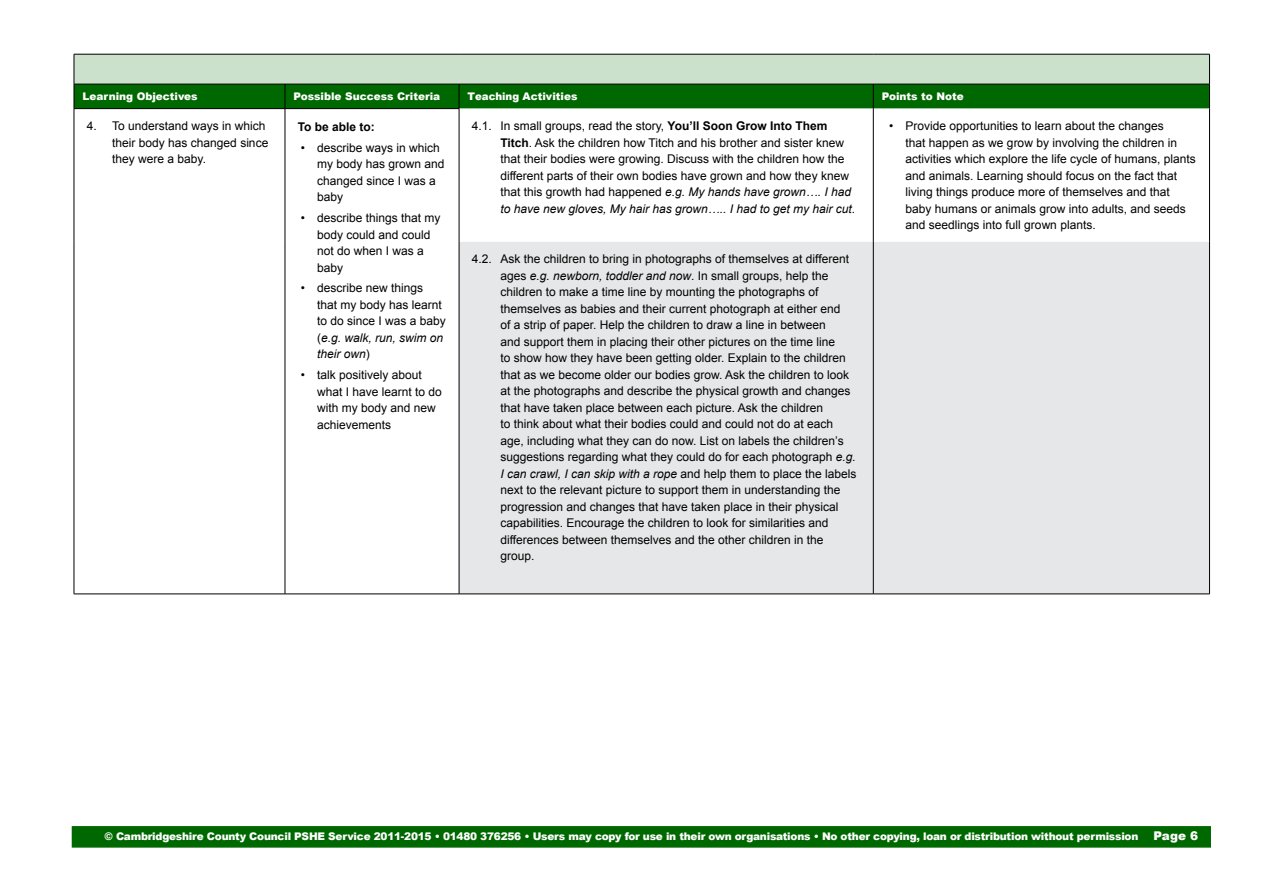
<style>
.page{position:relative;width:1263px;height:893px;background:#fff}
.page>*{position:absolute;margin:0;border:0;box-sizing:border-box;transform-origin:0 0}
.t1{font:12px/16.5px "Arial";color:#000}
.t2{font:700 12px "Arial";color:#000}
.t3{font:900 10.5px "Arial";letter-spacing:-.02em;color:#fff}
.t4{font:900 10.5px "Arial";color:#fff}
.s1{font-weight:700}
.s2{font-style:italic}
.s3{font-size:12px}
</style>
<div class="page">
<div style="left:72px;top:826px;width:1139px;height:22px;background:#006800;border:2px solid #006800"></div>
<div style="left:74px;top:54px;width:1135px;height:30px;background:#cce1cc"></div>
<div style="left:460px;top:242px;width:749px;height:352px;background:#e6e7e8"></div>
<hr style="left:74px;top:54px;width:211px;height:1px;background:#000">
<hr style="left:74px;top:54px;width:1px;height:30px;background:#000">
<hr style="left:285px;top:54px;width:174px;height:1px;background:#000">
<hr style="left:459px;top:54px;width:414px;height:1px;background:#000">
<hr style="left:873px;top:54px;width:337px;height:1px;background:#000">
<hr style="left:1209px;top:54px;width:1px;height:30px;background:#000">
<svg style="left:74px;top:84px;width:1136px;height:25px;background:#046704"></svg>
<hr style="left:74px;top:108px;width:211px;height:1px;background:#000">
<hr style="left:74px;top:109px;width:1px;height:133px;background:#000">
<hr style="left:285px;top:108px;width:174px;height:1px;background:#000">
<hr style="left:285px;top:109px;width:1px;height:133px;background:#000">
<hr style="left:74px;top:242px;width:1px;height:352px;background:#000">
<hr style="left:285px;top:242px;width:1px;height:352px;background:#000">
<hr style="left:74px;top:594px;width:211px;height:1px;background:#000">
<hr style="left:285px;top:594px;width:174px;height:1px;background:#000">
<hr style="left:459px;top:109px;width:1px;height:133px;background:#000">
<hr style="left:873px;top:109px;width:1px;height:133px;background:#000">
<hr style="left:1209px;top:109px;width:1px;height:133px;background:#000">
<hr style="left:459px;top:242px;width:1px;height:352px;background:#000">
<hr style="left:459px;top:594px;width:414px;height:1px;background:#000">
<hr style="left:873px;top:242px;width:1px;height:352px;background:#000">
<hr style="left:1209px;top:242px;width:1px;height:352px;background:#000">
<hr style="left:873px;top:594px;width:337px;height:1px;background:#000">
<p class="t4" style="left:82px;top:89px;width:117px">Learning Objectives</p>
<p class="t4" style="left:293px;top:89px;width:148px">Possible Success Criteria</p>
<p class="t4" style="left:468px;top:89px;width:111px">Teaching Activities</p>
<p class="t4" style="left:882px;top:89px;width:83px">Points to Note</p>
<p class="t1" style="left:112px;top:118px;width:158px;text-indent:-26px">4. To understand ways in which their body has changed since they were a baby.</p>
<p class="t2" style="left:298px;top:119px;width:79px">To be able to:</p>
<p class="t1" style="left:500px;top:118px;width:356px;text-indent:-28px">4.1. In small groups, read the story, <span class="s1">You’ll Soon Grow Into Them Titch</span>. Ask the children how Titch and his brother and sister knew that their bodies were growing. Discuss with the children how the different parts of their own bodies have grown and how they knew that this growth had happened <span class="s2">e.g. My hands have grown…. I had to have new gloves, My hair has grown….. I had to get my hair cut</span>.</p>
<p class="t1" style="left:905px;top:118px;width:292px;text-indent:-16px">• Provide opportunities to learn about the changes<br>that happen as we grow by involving the children in activities which explore the life cycle of humans, plants and animals. Learning should focus on the fact that living things produce more of themselves and that baby humans or animals grow into adults, and seeds and seedlings into full grown plants.</p>
<p class="t1" style="left:500px;top:251px;width:358px;text-indent:-28px">4.2. Ask the children to bring in photographs of themselves at different ages <span class="s2">e.g. newborn, toddler and now</span>. In small groups, help the children to make a time line by mounting the photographs of themselves as babies and their current photograph at either end<br>of a strip of paper. Help the children to draw a line in between<br>and support them in placing their other pictures on the time line<br>to show how they have been getting older. Explain to the children that as we become older our bodies grow. Ask the children to look at the photographs and describe the physical growth and changes that have taken place between each picture. Ask the children<br>to think about what their bodies could and could not do at each age, including what they can do now. List on labels the children’s suggestions regarding what they could do for each photograph <span class="s2">e.g.<br>I can crawl, I can skip with a rope</span> and help them to place the labels next to the relevant picture to support them in understanding the progression and changes that have taken place in their physical capabilities. Encourage the children to look for similarities and differences between themselves and the other children in the group.</p>
<p class="t1" style="left:317px;top:140px;width:129px;text-indent:-16px">• describe ways in which my body has grown and changed since I was a baby</p>
<p class="t1" style="left:317px;top:210px;width:125px;text-indent:-16px">• describe things that my body could and could not do when I was a baby</p>
<p class="t1" style="left:317px;top:280px;width:130px;text-indent:-16px">• describe new things that my body has learnt to do since I was a baby (<span class="s2">e.g. walk, run, swim on their own</span>)</p>
<p class="t1" style="left:317px;top:367px;width:126px;text-indent:-16px">• talk positively about what I have learnt to do with my body and new achievements</p>
<p class="t3" style="left:105px;top:829px;width:1095px">© Cambridgeshire County Council PSHE Service 2011-2015 • 01480 376256 • Users may copy for use in their own organisations • No other copying, loan or distribution without permission <span class="s3">Page 6</span></p>
</div>
